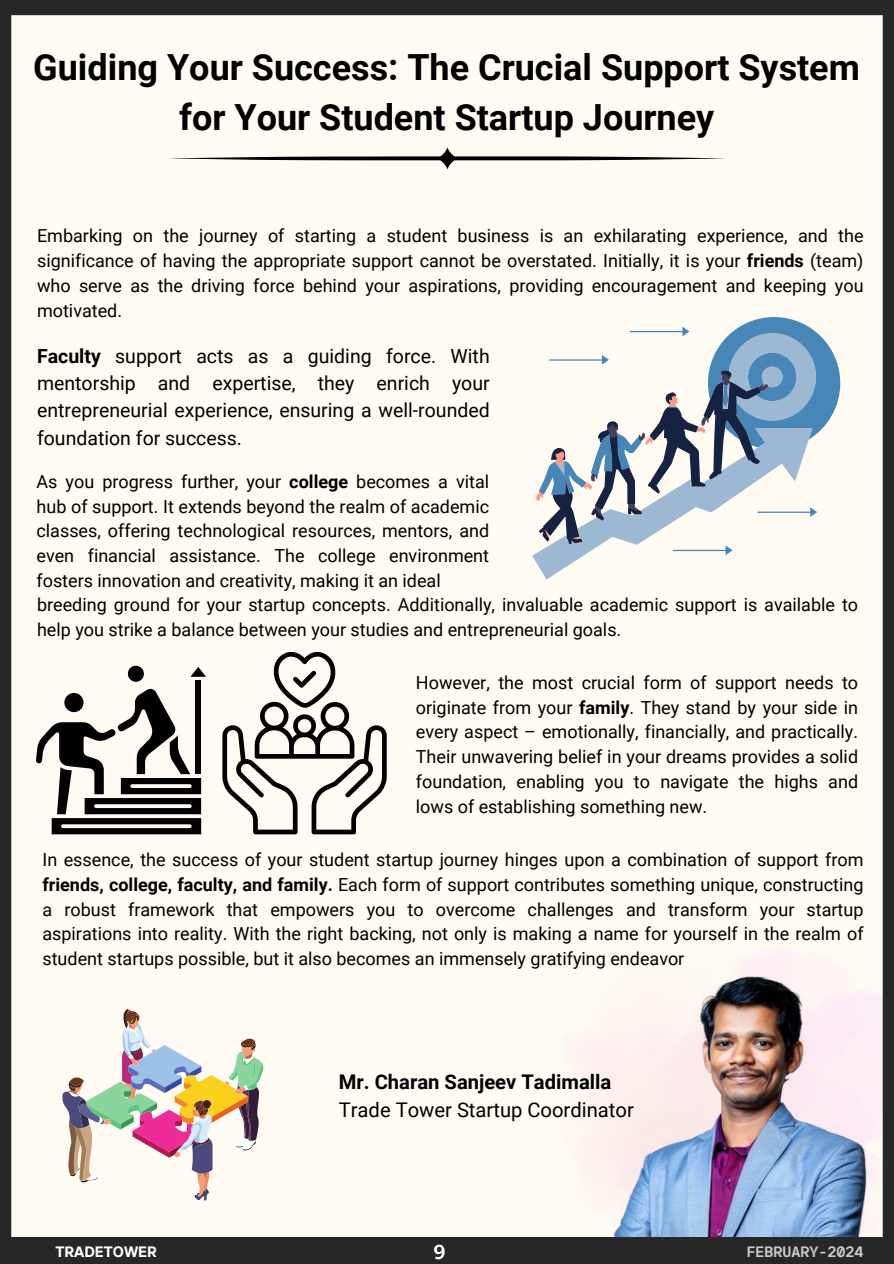
<style>
.page{position:relative;width:894px;height:1264px;background:#fff}
.page>*{position:absolute;margin:0;border:0;box-sizing:border-box;transform-origin:0 0}
.t1{font:700 36px/49.5px "Roboto";color:#000;text-align:center}
.t2{font:20.25px "Roboto";color:#000}
.t3{font:700 20.25px "Roboto";color:#000}
.t4{font:19.95px "Alatsi";color:#fff}
.t5{font:19.5px/27px "Roboto";color:#000;text-align:justify}
.t6{font:18px/24.8px "Roboto";color:#000;text-align:justify}
.t7{font:700 15px "TT Interphases";letter-spacing:-.225em;color:#fff}
.t8{font:700 15px "TT Interphases Mono";color:#fff}
.s1{font-weight:700}
</style>
<div class="page">
<div style="left:0;top:0;width:893px;height:1263px;background:#fffbf2"></div>
<div style="left:882px;top:0;width:11px;height:1263px;background:#272727"></div>
<div style="left:0;top:0;width:893px;height:15px;background:#272727"></div>
<div style="left:0;top:0;width:11px;height:1263px;background:#272727"></div>
<div style="left:0;top:1236px;width:893px;height:27px;background:#272727"></div>
<svg style="left:169px;top:147px;width:556px;height:22px"></svg>
<img style="left:607px;top:972px;width:265px;height:264px">
<svg style="left:128px;top:665px;width:16px;height:16px"></svg>
<svg style="left:191px;top:667px;width:15px;height:9px"></svg>
<div style="left:195px;top:680px;width:6px;height:94px;background:#000"></div>
<svg style="left:36px;top:688px;width:165px;height:146px"></svg>
<div style="left:64px;top:693px;width:19px;height:19px;background:#000;border-radius:50%"></div>
<svg style="left:222px;top:651px;width:164px;height:183px"></svg>
<svg style="left:532px;top:552px;width:52px;height:27px"></svg>
<svg style="left:538px;top:317px;width:302px;height:238px"></svg>
<svg style="left:536px;top:370px;width:232px;height:174px"></svg>
<svg style="left:62px;top:1009px;width:201px;height:191px"></svg>
<h1 class="t1" style="left:33px;top:43px;width:827px">Guiding Your Success: The Crucial Support System for Your Student Startup Journey</h1>
<p class="t6" style="left:37px;top:224px;width:827px">Embarking on the journey of starting a student business is an exhilarating experience, and the significance of having the appropriate support cannot be overstated. Initially, it is your <span class="s1">friends</span> (team) who serve as the driving force behind your aspirations, providing encouragement and keeping you motivated.</p>
<p class="t5" style="left:37px;top:343px;width:454px"><span class="s1">Faculty</span> support acts as a guiding force. With mentorship and expertise, they enrich your entrepreneurial experience, ensuring a well-rounded foundation for success.</p>
<p class="t6" style="left:36px;top:469px;width:454px">As you progress further, your <span class="s1">college</span> becomes a vital hub of support. It extends beyond the realm of academic classes, offering technological resources, mentors, and even financial assistance. The college environment fosters innovation and creativity, making it an ideal</p>
<p class="t6" style="left:37px;top:593px;width:822px">breeding ground for your startup concepts. Additionally, invaluable academic support is available to help you strike a balance between your studies and entrepreneurial goals.</p>
<p class="t6" style="left:416px;top:670px;width:443px">However, the most crucial form of support needs to originate from your <span class="s1">family</span>. They stand by your side in every aspect – emotionally, financially, and practically.<br>Their unwavering belief in your dreams provides a solid foundation, enabling you to navigate the highs and lows of establishing something new.</p>
<p class="t6" style="left:42px;top:847px;width:822px">In essence, the success of your student startup journey hinges upon a combination of support from <span class="s1">friends, college, faculty, and family.</span> Each form of support contributes something unique, constructing a robust framework that empowers you to overcome challenges and transform your startup aspirations into reality. With the right backing, not only is making a name for yourself in the realm of student startups possible, but it also becomes an immensely gratifying endeavor</p>
<p class="t3" style="left:338px;top:1069px;width:274px">Mr. Charan Sanjeev Tadimalla</p>
<p class="t2" style="left:338px;top:1098px;width:296px">Trade Tower Startup Coordinator</p>
<p class="t7" style="left:33px;top:1242px;width:147px">TRATDREATDOEWTOEWR.ECRO.IN</p>
<p class="t4" style="left:433px;top:1238px;width:14px">69</p>
<p class="t8" style="left:746px;top:1242px;width:118px">FEJBARNUARY-2024</p>
</div>
